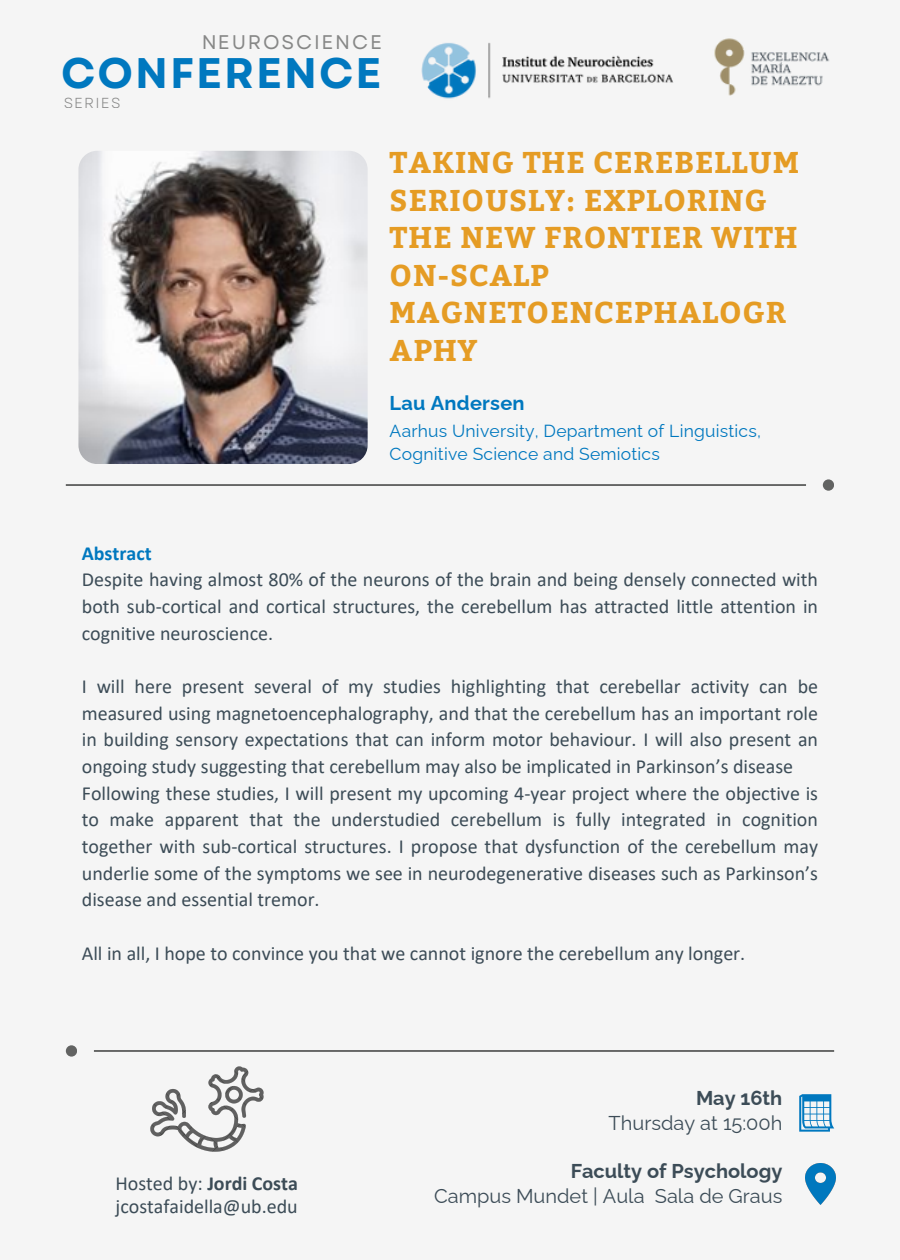
<style>
.page{position:relative;width:900px;height:1260px;background:#f5f5f5}
.page>*{position:absolute;margin:0;border:0;box-sizing:border-box;transform-origin:0 0}
.t1{font:700 42.75px "Garet";letter-spacing:.045em;color:#0078bf}
.t2{font:700 30px/37.5px "Bitter";letter-spacing:.03em;color:#e59c24}
.t3{font:20px/26.8px "Calibri";color:#3c4c57}
.t4{font:20px/25px "Raleway";color:#3c4c57;text-align:right}
.t5{font:700 20px "Calibri";color:#3c4c57}
.t6{font:700 20px "Raleway";letter-spacing:.01em;color:#0078bf}
.t7{font:19.75px "Garet";letter-spacing:.09em;color:#626362}
.t8{font:17.5px/23.2px "Raleway";letter-spacing:.01em;color:#0078bf}
.t9{font:14.5px "Garet";letter-spacing:.09em;color:#626362}
.s1{font-weight:700;color:#0078bf}
.s2{font-weight:400}
.s3{font-weight:700}
</style>
<div class="page">
<img style="left:421px;top:38px;width:408px;height:61px">
<img style="left:805px;top:1164px;width:30px;height:41px">
<svg style="left:799px;top:1094px;width:35px;height:38px"></svg>
<img style="left:151px;top:1067px;width:112px;height:85px">
<img style="left:78px;top:151px;width:290px;height:313px;border-radius:19px">
<hr style="left:94px;top:1050px;width:740px;height:2px;background:#626362">
<div style="left:66px;top:1045px;width:11px;height:12px;background:#626362;border-radius:50%"></div>
<hr style="left:66px;top:484px;width:740px;height:2px;background:#626362">
<div style="left:823px;top:479px;width:11px;height:12px;background:#626362;border-radius:50%"></div>
<p class="t7" style="left:201px;top:28px;width:182px">NEUROSCIENCE</p>
<p class="t1" style="left:61px;top:42px;width:322px">CONFERENCE</p>
<p class="t9" style="left:63px;top:92px;width:59px">SERIES</p>
<h5 class="t2" style="left:390px;top:142px;width:411px">TAKING THE CEREBELLUM<br>SERIOUSLY: EXPLORING<br>THE NEW FRONTIER WITH<br>ON-SCALP<br>MAGNETOENCEPHALOGR<br>APHY</h5>
<h6 class="t6" style="left:390px;top:391px;width:137px">Lau Andersen</h6>
<h5 class="t8" style="left:390px;top:419px;width:373px">Aarhus University, Department of Linguistics,<br>Cognitive Science and Semiotics</h5>
<h5 class="t3" style="left:82px;top:541px;width:738px"><span class="s1">Abstract<br></span>Despite having almost 80% of the neurons of the brain and being densely connected with both sub-cortical and cortical structures, the cerebellum has attracted little attention in cognitive neuroscience.</h5>
<h5 class="t3" style="left:82px;top:675px;width:738px">I will here present several of my studies highlighting that cerebellar activity can be measured using magnetoencephalography, and that the cerebellum has an important role in building sensory expectations that can inform motor behaviour. I will also present an ongoing study suggesting that cerebellum may also be implicated in Parkinson’s disease Following these studies, I will present my upcoming 4-year project where the objective is to make apparent that the understudied cerebellum is fully integrated in cognition together with sub-cortical structures. I propose that dysfunction of the cerebellum may underlie some of the symptoms we see in neurodegenerative diseases such as Parkinson’s disease and essential tremor.</h5>
<h5 class="t3" style="left:82px;top:941px;width:665px">All in all, I hope to convince you that we cannot ignore the cerebellum any longer.</h5>
<p class="t5" style="left:115px;top:1175px;width:184px"><span class="s2">Hosted by:</span> Jordi Costa</p>
<h5 class="t3" style="left:116px;top:1194px;width:184px">jcostafaidella@ub.edu</h5>
<p class="t4" style="left:609px;top:1086px;width:175px"><span class="s3">May 16th<br></span>Thursday at 15:00h</p>
<h2 class="t4" style="left:434px;top:1158px;width:350px"><span class="s3">Faculty of Psychology<br></span>Campus Mundet | Aula Sala de Graus</h2>
</div>
